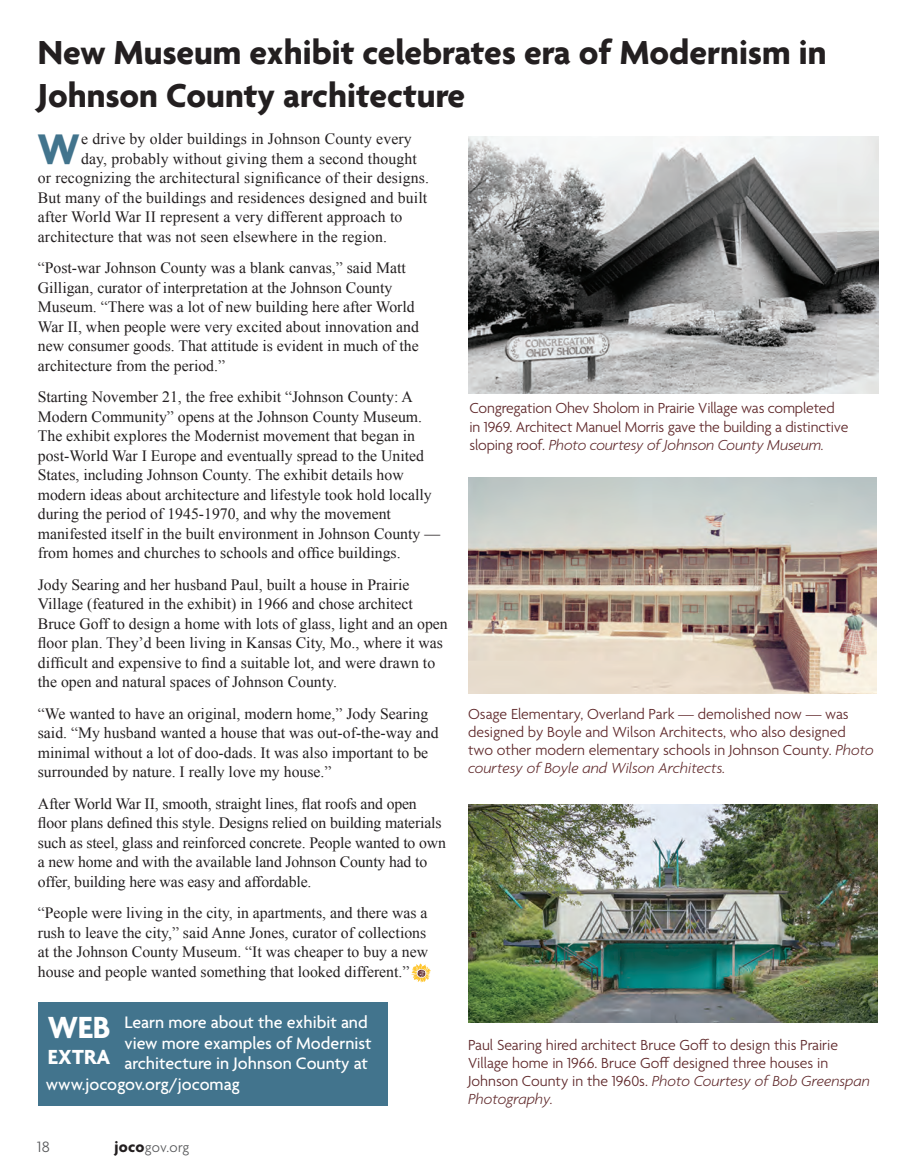
<style>
.page{position:relative;width:905px;height:1175px;background:#fff}
.page>*{position:absolute;margin:0;border:0;box-sizing:border-box;transform-origin:0 0}
.t1{font:700 46.35px "Agenda";color:#42748d}
.t2{font:700 36px/43.2px "Agenda";color:#231f20}
.t3{font:700 33px "Agenda";color:#fff}
.t4{font:700 22.05px "Agenda";color:#fff}
.t5{font:500 18px "Agenda";color:#fff}
.t6{font:300 16.2px "Agenda";color:#57585a}
.t7{font:15.75px/19.5px "Times New Roman";color:#231f20}
.t8{font:300 15.75px/18.1px "Agenda";color:#5f282a}
.t9{font:300 14.85px "Agenda";letter-spacing:.005em;color:#57585a}
.s1{font-weight:700;font-size:16.5px;color:#231f20}
.s2{font-style:italic}
</style>
<div class="page">
<img style="left:468px;top:478px;width:408px;height:216px">
<img style="left:468px;top:136px;width:410px;height:257px">
<div style="left:38px;top:1001px;width:349px;height:104px;background:#42748d"></div>
<svg style="left:411px;top:963px;width:20px;height:19px"></svg>
<img style="left:468px;top:804px;width:410px;height:218px">
<h2 class="t2" style="left:38px;top:33px;width:790px">New Museum exhibit celebrates era of Modernism in<br>Johnson County architecture</h2>
<h1 class="t1" style="left:37px;top:124px;width:44px">W</h1>
<p class="t7" style="left:81px;top:129px;width:332px">e drive by older buildings in Johnson County every</p>
<p class="t7" style="left:81px;top:148px;width:337px">day, probably without giving them a second thought</p>
<p class="t7" style="left:38px;top:168px;width:393px">or recognizing the architectural significance of their designs.</p>
<p class="t7" style="left:38px;top:187px;width:391px">But many of the buildings and residences designed and built</p>
<p class="t7" style="left:38px;top:207px;width:366px">after World War II represent a very different approach to</p>
<p class="t7" style="left:38px;top:226px;width:351px">architecture that was not seen elsewhere in the region.</p>
<p class="t7" style="left:38px;top:258px;width:383px">“Post-war Johnson County was a blank canvas,” said Matt Gilligan, curator of interpretation at the Johnson County Museum. “There was a lot of new building here after World War II, when people were very excited about innovation and new consumer goods. That attitude is evident in much of the architecture from the period.”</p>
<p class="t7" style="left:38px;top:387px;width:404px">Starting November 21, the free exhibit “Johnson County: A Modern Community” opens at the Johnson County Museum.<br>The exhibit explores the Modernist movement that began in post-World War I Europe and eventually spread to the United States, including Johnson County. The exhibit details how modern ideas about architecture and lifestyle took hold locally during the period of 1945-1970, and why the movement manifested itself in the built environment in Johnson County — from homes and churches to schools and office buildings.</p>
<p class="t7" style="left:38px;top:574px;width:411px">Jody Searing and her husband Paul, built a house in Prairie Village (featured in the exhibit) in 1966 and chose architect Bruce Goff to design a home with lots of glass, light and an open floor plan. They’d been living in Kansas City, Mo., where it was difficult and expensive to find a suitable lot, and were drawn to the open and natural spaces of Johnson County.</p>
<p class="t7" style="left:38px;top:703px;width:402px">“We wanted to have an original, modern home,” Jody Searing said. “My husband wanted a house that was out-of-the-way and minimal without a lot of doo-dads. It was also important to be surrounded by nature. I really love my house.”</p>
<p class="t7" style="left:38px;top:793px;width:409px">After World War II, smooth, straight lines, flat roofs and open floor plans defined this style. Designs relied on building materials such as steel, glass and reinforced concrete. People wanted to own a new home and with the available land Johnson County had to offer, building here was easy and affordable.</p>
<p class="t7" style="left:38px;top:903px;width:392px">“People were living in the city, in apartments, and there was a rush to leave the city,” said Anne Jones, curator of collections at the Johnson County Museum. “It was cheaper to buy a new house and people wanted something that looked different.”</p>
<p class="t5" style="left:124px;top:1012px;width:245px">Learn more about the exhibit and</p>
<p class="t5" style="left:124px;top:1033px;width:249px">view more examples of Modernist</p>
<p class="t5" style="left:124px;top:1053px;width:245px">architecture in Johnson County at</p>
<p class="t5" style="left:46px;top:1074px;width:195px">www.jocogov.org/jocomag</p>
<h3 class="t3" style="left:48px;top:1009px;width:65px">WEB</h3>
<h3 class="t4" style="left:48px;top:1045px;width:64px">EXTRA</h3>
<p class="t6" style="left:37px;top:1137px;width:14px">18</p>
<p class="t9" style="left:114px;top:1138px;width:76px"><span class="s1">joco</span>gov.org</p>
<p class="t8" style="left:469px;top:400px;width:380px">Congregation Ohev Sholom in Prairie Village was completed in 1969. Architect Manuel Morris gave the building a distinctive sloping roof. <span class="s2">Photo courtesy of Johnson County Museum.</span></p>
<p class="t8" style="left:468px;top:706px;width:407px">Osage Elementary, Overland Park — demolished now — was designed by Boyle and Wilson Architects, who also designed two other modern elementary schools in Johnson County. <span class="s2">Photo courtesy of Boyle and Wilson Architects.</span></p>
<p class="t8" style="left:468px;top:1036px;width:403px">Paul Searing hired architect Bruce Goff to design this Prairie Village home in 1966. Bruce Goff designed three houses in Johnson County in the 1960s. <span class="s2">Photo Courtesy of Bob Greenspan Photography.</span></p>
</div>
